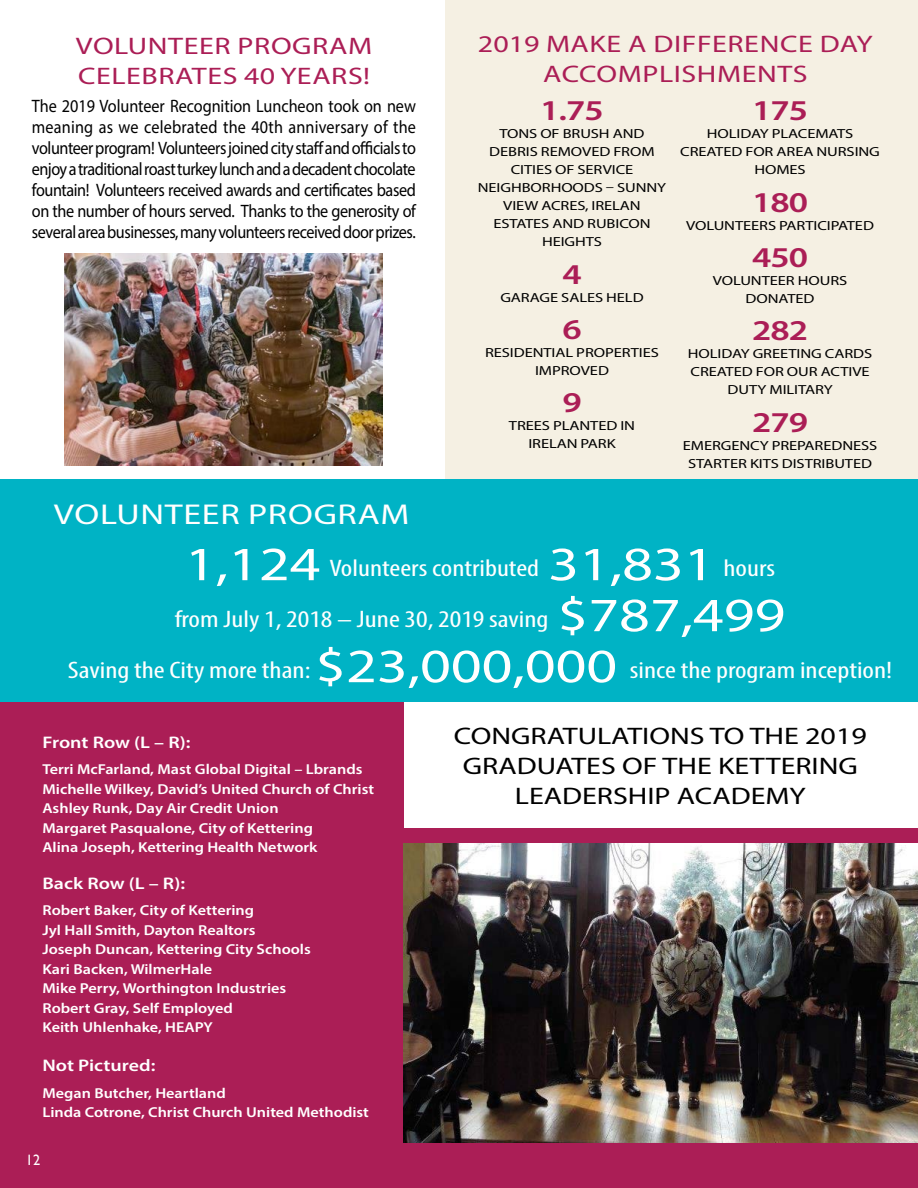
<style>
.page{position:relative;width:918px;height:1188px;background:#fff}
.page>*{position:absolute;margin:0;border:0;box-sizing:border-box;transform-origin:0 0}
.t1{font:600 28.8px "Myriad Pro";letter-spacing:-.025em;color:#ab1e56;scale:1.25 1}
.t2{font:28.8px "Myriad Pro";letter-spacing:.02em;color:#fff;scale:1.25 1}
.t3{font:condensed 24px/51px "Myriad Pro";color:#fff;text-align:center;scale:1.25 1}
.t4{font:24px/30px "Myriad Pro";letter-spacing:.02em;color:#ab1e56;text-align:center;scale:1.25 1}
.t5{font:24px/30px "Myriad Pro";color:#000;text-align:center;scale:1.25 1}
.t6{font:18px/21px "Myriad Pro";letter-spacing:-.03em;color:#000;text-align:justify;scale:.9 1}
.t7{font:600 16.8px "Myriad Pro";color:#fff;scale:1.19 1}
.t8{font:15px "Gill Sans";color:#fff;scale:.95 1}
.t9{font:600 14.4px/19.5px "Myriad Pro";color:#fff;scale:1.12 1}
.t10{font:13.2px/18px "Myriad Pro";letter-spacing:-.005em;color:#000;text-align:center;scale:1.25 1}
.s1{font-stretch:normal;font-size:48px}
</style>
<div class="page">
<div style="left:446px;top:0;width:472px;height:480px;background:#f5f0e3"></div>
<div style="left:0;top:480px;width:918px;height:222px;background:#00b3c5"></div>
<div style="left:0;top:702px;width:403px;height:486px;background:#ab1e56"></div>
<div style="left:403px;top:1125px;width:515px;height:63px;background:#ab1e56"></div>
<div style="left:403px;top:828px;width:515px;height:17px;background:#ab1e56"></div>
<img style="left:403px;top:844px;width:515px;height:298px">
<img style="left:65px;top:254px;width:318px;height:212px">
<h2 class="t4" style="left:76px;top:31px;width:239px;text-align:left">VOLUNTEER PROGRAM<br>CELEBRATES 40 YEARS!</h2>
<p class="t6" style="left:32px;top:95px;width:428px">The 2019 Volunteer Recognition Luncheon took on new meaning as we celebrated the 40th anniversary of the volunteer program! Volunteers joined city staff and officials to enjoy a traditional roast turkey lunch and a decadent chocolate fountain! Volunteers received awards and certificates based on the number of hours served. Thanks to the generosity of several area businesses, many volunteers received door prizes.</p>
<h2 class="t4" style="left:478px;top:29px;width:317px">2019 MAKE A DIFFERENCE DAY<br>ACCOMPLISHMENTS</h2>
<h1 class="t1" style="left:540px;top:92px;width:52px">1.75</h1>
<p class="t10" style="left:478px;top:125px;width:152px">TONS OF BRUSH AND<br>DEBRIS REMOVED FROM<br>CITIES OF SERVICE<br>NEIGHBORHOODS – SUNNY<br>VIEW ACRES, IRELAN<br>ESTATES AND RUBICON<br>HEIGHTS</p>
<h1 class="t1" style="left:562px;top:256px;width:17px">4</h1>
<p class="t10" style="left:500px;top:288px;width:116px">GARAGE SALES HELD</p>
<h1 class="t1" style="left:562px;top:311px;width:17px">6</h1>
<p class="t10" style="left:485px;top:343px;width:141px">RESIDENTIAL PROPERTIES<br>IMPROVED</p>
<h1 class="t1" style="left:562px;top:384px;width:17px">9</h1>
<p class="t10" style="left:509px;top:417px;width:102px">TREES PLANTED IN<br>IRELAN PARK</p>
<h1 class="t1" style="left:752px;top:92px;width:46px">175</h1>
<p class="t10" style="left:680px;top:125px;width:161px">HOLIDAY PLACEMATS<br>CREATED FOR AREA NURSING<br>HOMES</p>
<h1 class="t1" style="left:752px;top:184px;width:46px">180</h1>
<p class="t10" style="left:686px;top:216px;width:152px">VOLUNTEERS PARTICIPATED</p>
<h1 class="t1" style="left:752px;top:239px;width:46px">450</h1>
<p class="t10" style="left:713px;top:271px;width:109px">VOLUNTEER HOURS<br>DONATED</p>
<h1 class="t1" style="left:752px;top:312px;width:46px">282</h1>
<p class="t10" style="left:688px;top:345px;width:149px">HOLIDAY GREETING CARDS<br>CREATED FOR OUR ACTIVE<br>DUTY MILITARY</p>
<h1 class="t1" style="left:752px;top:404px;width:46px">279</h1>
<p class="t10" style="left:683px;top:436px;width:157px">EMERGENCY PREPAREDNESS<br>STARTER KITS DISTRIBUTED</p>
<h1 class="t2" style="left:54px;top:496px;width:286px">VOLUNTEER PROGRAM</h1>
<h2 class="t3" style="left:68px;top:542px;width:661px"><span class="s1">1,124</span> Volunteers contributed <span class="s1">31,831</span> hours<br>from July 1, 2018 – June 30, 2019 saving <span class="s1">$787,499<br></span>Saving the City more than: <span class="s1">$23,000,000</span> since the program inception!</h2>
<p class="t7" style="left:42px;top:732px;width:126px">Front Row (L – R):</p>
<p class="t9" style="left:42px;top:760px;width:298px">Terri McFarland, Mast Global Digital – Lbrands Michelle Wilkey, David’s United Church of Christ Ashley Runk, Day Air Credit Union<br>Margaret Pasqualone, City of Kettering<br>Alina Joseph, Kettering Health Network</p>
<p class="t7" style="left:42px;top:873px;width:121px">Back Row (L – R):</p>
<p class="t9" style="left:42px;top:901px;width:241px">Robert Baker, City of Kettering<br>Jyl Hall Smith, Dayton Realtors<br>Joseph Duncan, Kettering City Schools<br>Kari Backen, WilmerHale<br>Mike Perry, Worthington Industries<br>Robert Gray, Self Employed<br>Keith Uhlenhake, HEAPY</p>
<p class="t7" style="left:42px;top:1055px;width:96px">Not Pictured:</p>
<p class="t9" style="left:42px;top:1083px;width:293px">Megan Butcher, Heartland<br>Linda Cotrone, Christ Church United Methodist</p>
<p class="t8" style="left:26px;top:1151px;width:16px">12</p>
<h2 class="t5" style="left:454px;top:720px;width:332px">CONGRATULATIONS TO THE 2019<br>GRADUATES OF THE KETTERING<br>LEADERSHIP ACADEMY</h2>
</div>
